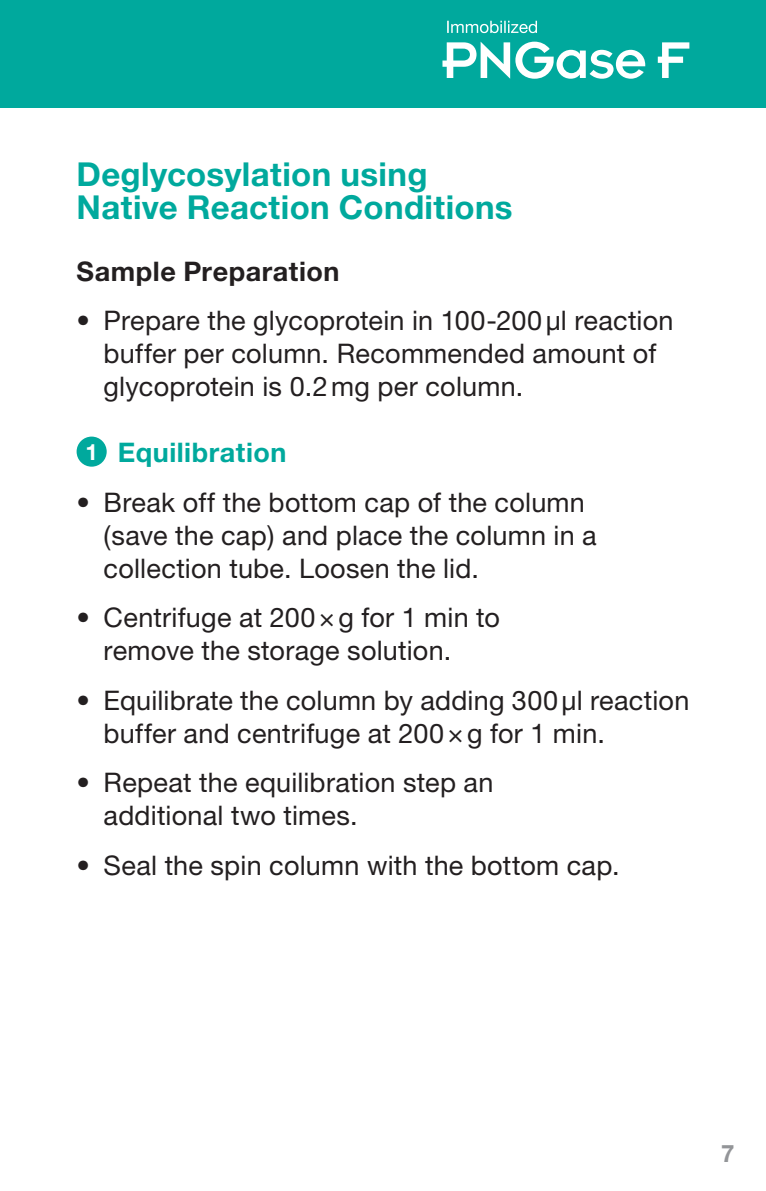
<style>
.page{position:relative;width:766px;height:1191px;background:#fff}
.page>*{position:absolute;margin:0;border:0;box-sizing:border-box;transform-origin:0 0}
.t1{font:700 33px/33px "Helvetica Neue";letter-spacing:.01em;color:#00a99d}
.ul{font:27px/33px "Helvetica Neue";letter-spacing:.01em;color:#231f20}
.t2{font:700 27px "Helvetica Neue";letter-spacing:.02em;color:#231f20}
.ol{font:700 27px "Helvetica Neue";letter-spacing:.02em;color:#00a99d}
.t3{font:700 24px "Helvetica Neue";color:#939598}
.t4{font:700 22.5px "Helvetica Neue";color:#fff}
</style>
<div class="page">
<div style="left:0;top:0;width:765px;height:108px;background:#00a99d"></div>
<div style="left:77px;top:436px;width:30px;height:30px;background:#00a99d;border-radius:50%"></div>
<svg style="left:442px;top:42px;width:203px;height:37px"></svg>
<svg style="left:657px;top:42px;width:32px;height:36px"></svg>
<svg style="left:447px;top:21px;width:90px;height:12px"></svg>
<p class="t1" style="left:77px;top:157px;width:437px">Deglycosylation using<br>Native Reaction Conditions</p>
<p class="t2" style="left:77px;top:254px;width:264px">Sample Preparation</p>
<p class="ul" style="left:104px;top:304px;width:571px;text-indent:-27px">• Prepare the glycoprotein in 100-200μl reaction buffer per column. Recommended amount of glycoprotein is 0.2mg per column.</p>
<p class="t4" style="left:85px;top:438px;width:14px">1</p>
<p class="ol" style="left:118px;top:436px;width:170px">Equilibration</p>
<p class="ul" style="left:104px;top:485px;width:494px;text-indent:-27px">• Break off the bottom cap of the column (save the cap) and place the column in a collection tube. Loosen the lid.</p>
<p class="ul" style="left:104px;top:601px;width:398px;text-indent:-27px">• Centrifuge at 200×g for 1 min to remove the storage solution.</p>
<p class="ul" style="left:104px;top:683px;width:587px;text-indent:-27px">• Equilibrate the column by adding 300μl reaction buffer and centrifuge at 200×g for 1 min.</p>
<p class="ul" style="left:104px;top:766px;width:391px;text-indent:-27px">• Repeat the equilibration step an additional two times.</p>
<p class="ul" style="left:77px;top:848px;width:544px">• Seal the spin column with the bottom cap.</p>
<p class="t3" style="left:720px;top:1138px;width:15px">7</p>
</div>
